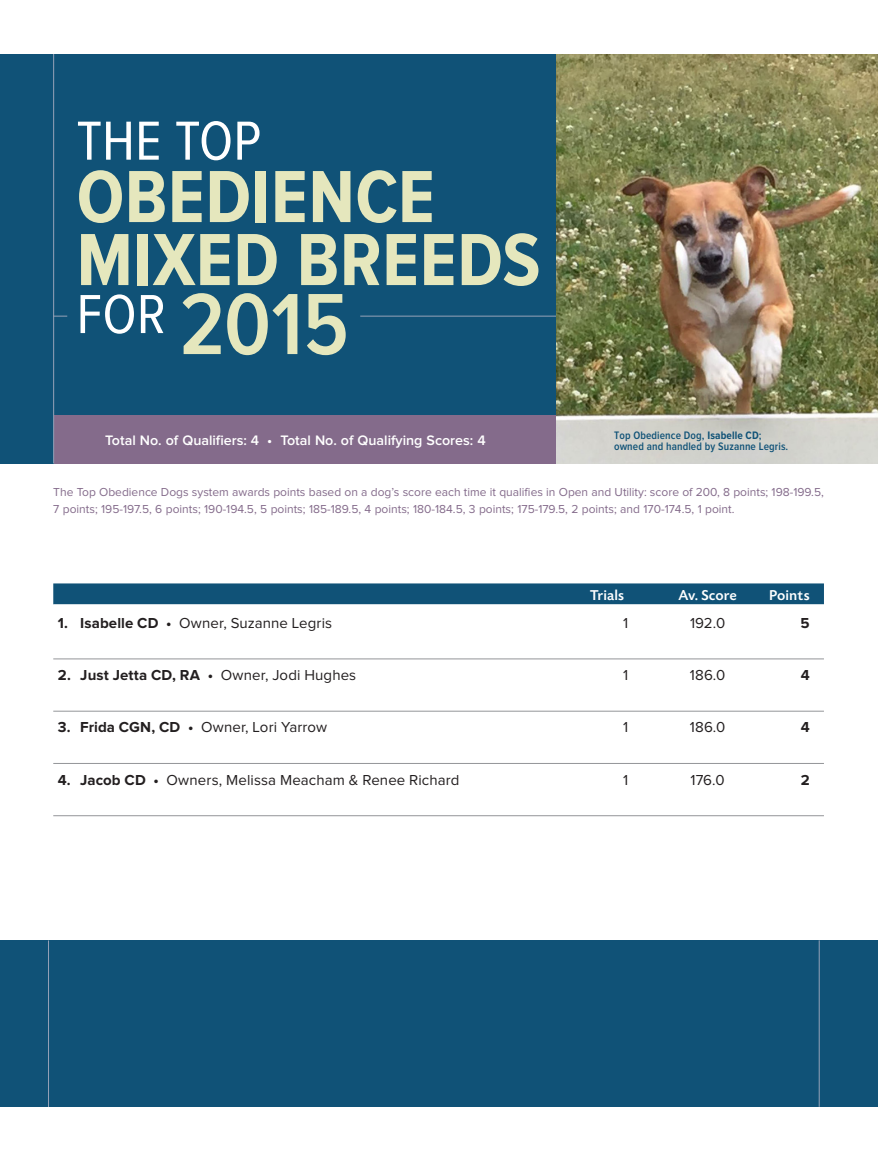
<style>
.page{position:relative;width:878px;height:1161px;background:#fff}
.page>*{position:absolute;margin:0;border:0;box-sizing:border-box;transform-origin:0 0}
.t1{font:600 90px "Proxima Nova Cond";color:#e5e7bd}
.t2{font:700 76.5px/63px "Proxima Nova Cond";letter-spacing:.005em;color:#e5e7bd}
.t3{font:57px "Proxima Nova Cond";color:#fff}
.t4{font:15px "Proxima Nova";letter-spacing:.005em;color:#231f20}
.t5{font:700 15px "Proxima Nova";letter-spacing:.01em;color:#231f20}
.t6{font:500 15px "Today BEF";letter-spacing:.005em;color:#fff}
.t7{font:600 14.25px "Proxima Nova";color:#fff}
.t8{font:12px/16.5px "Proxima Nova";color:#846b8b}
.t9{font:600 11.25px/11.2px "Proxima Nova Cond";letter-spacing:.01em;color:#105277}
.s1{font-weight:700}
.s2{font-weight:400}
</style>
<div class="page">
<div style="left:53px;top:583px;width:771px;height:21px;background:#105277"></div>
<hr style="left:53px;top:659px;width:771px;height:1px;background:#939598">
<hr style="left:53px;top:711px;width:771px;height:1px;background:#939598">
<hr style="left:53px;top:763px;width:771px;height:1px;background:#939598">
<hr style="left:53px;top:815px;width:771px;height:1px;background:#939598">
<div style="left:0;top:54px;width:878px;height:409px;background:#105277"></div>
<div style="left:54px;top:415px;width:770px;height:48px;background:#846b8b"></div>
<svg style="left:54px;top:316px;width:13px;height:1px"></svg>
<hr style="left:360px;top:316px;width:463px;height:1px;background:#96a2b8">
<hr style="left:53px;top:54px;width:1px;height:409px;background:#96a2b8">
<div style="left:0;top:940px;width:878px;height:167px;background:#105277"></div>
<hr style="left:48px;top:940px;width:1px;height:167px;background:#96a2b8">
<hr style="left:818px;top:940px;width:1px;height:167px;background:#96a2b8">
<img style="left:556px;top:54px;width:322px;height:409px">
<h3 class="t3" style="left:76px;top:109px;width:186px">THE TOP</h3>
<h2 class="t2" style="left:76px;top:168px;width:465px">OBEDIENCE<br>MIXED BREEDS</h2>
<h1 class="t1" style="left:76px;top:274px;width:274px"><sup>FOR</sup> 2015</h1>
<p class="t7" style="left:105px;top:432px;width:382px">Total No. of Qualifiers: 4 • Total No. of Qualifying Scores: 4</p>
<p class="t9" style="left:614px;top:430px;width:176px">Top Obedience Dog, <span class="s1">Isabelle CD</span>; owned and handled by Suzanne Legris.</p>
<p class="t8" style="left:53px;top:484px;width:772px">The Top Obedience Dogs system awards points based on a dog’s score each time it qualifies in Open and Utility: score of 200, 8 points; 198-199.5,<br>7 points; 195-197.5, 6 points; 190-194.5, 5 points; 185-189.5, 4 points; 180-184.5, 3 points; 175-179.5, 2 points; and 170-174.5, 1 point.</p>
<p class="t6" style="left:590px;top:587px;width:36px">Trials</p>
<p class="t6" style="left:678px;top:587px;width:60px">Av. Score</p>
<p class="t6" style="left:769px;top:587px;width:42px">Points</p>
<p class="t4" style="left:58px;top:615px;width:276px"><span class="s1">1. Isabelle CD •</span> Owner, Suzanne Legris</p>
<p class="t4" style="left:623px;top:615px;width:7px">1</p>
<p class="t4" style="left:690px;top:615px;width:37px">192.0</p>
<p class="t5" style="left:800px;top:614px;width:11px">5</p>
<p class="t5" style="left:58px;top:667px;width:300px">2. Just Jetta CD, RA • <span class="s2">Owner, Jodi Hughes</span></p>
<p class="t4" style="left:623px;top:667px;width:7px">1</p>
<p class="t4" style="left:689px;top:667px;width:37px">186.0</p>
<p class="t5" style="left:800px;top:667px;width:10px">4</p>
<p class="t4" style="left:58px;top:719px;width:271px"><span class="s1">3. Frida CGN, CD •</span> Owner, Lori Yarrow</p>
<p class="t4" style="left:623px;top:719px;width:7px">1</p>
<p class="t4" style="left:689px;top:719px;width:37px">186.0</p>
<p class="t5" style="left:800px;top:719px;width:10px">4</p>
<p class="t4" style="left:58px;top:771px;width:403px"><span class="s1">4. Jacob CD •</span> Owners, Melissa Meacham &amp; Renee Richard</p>
<p class="t4" style="left:623px;top:771px;width:7px">1</p>
<p class="t4" style="left:690px;top:771px;width:36px">176.0</p>
<p class="t5" style="left:800px;top:771px;width:10px">2</p>
</div>
